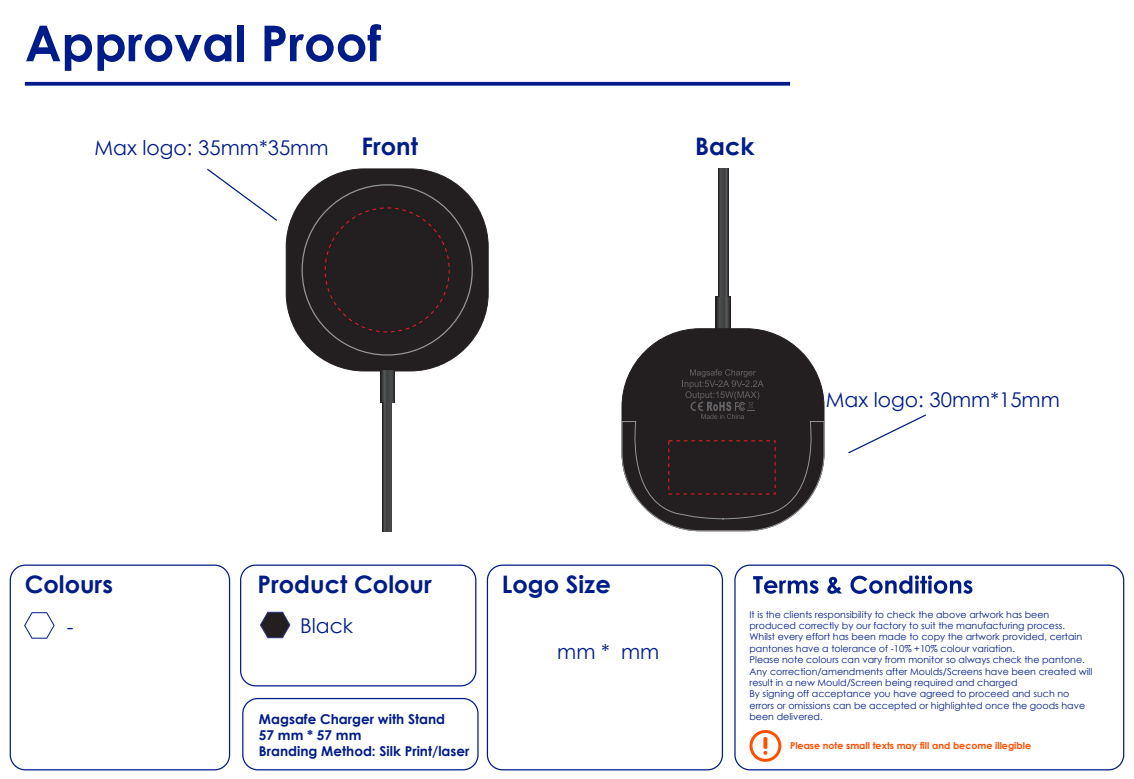
<style>
.page{position:relative;width:1134px;height:779px;background:#fff}
.page>*{position:absolute;margin:0;border:0;box-sizing:border-box;transform-origin:0 0}
.t1{font:700 24.12px "Century Gothic";color:#001c88}
.t2{font:20.38px "Century Gothic";color:#001c88}
.t3{font:700 13.5px/16.2px "Century Gothic";color:#001c88}
.t4{font:9.5px/11.4px "Century Gothic";color:#001c88}
.t5{font:700 9.5px "Century Gothic";color:#ff5000}
</style>
<div class="page">
<div style="left:10px;top:564px;width:220px;height:206px;border:1px solid #001c88;border-radius:15px"></div>
<div style="left:240px;top:564px;width:236px;height:122px;border:1px solid #001c88;border-radius:15px"></div>
<div style="left:242px;top:698px;width:237px;height:72px;border:1px solid #001c88;border-radius:15px"></div>
<svg style="left:260px;top:612px;width:30px;height:26px"></svg>
<svg style="left:25px;top:82px;width:765px;height:4px;fill:#001c88"></svg>
<svg style="left:26px;top:26px;width:205px;height:45px"></svg>
<div style="left:237px;top:25px;width:7px;height:36px;background:#001c88"></div>
<svg style="left:264px;top:24px;width:117px;height:38px"></svg>
<div style="left:734px;top:564px;width:390px;height:206px;border:1px solid #001c88;border-radius:15px"></div>
<svg style="left:753px;top:576px;width:65px;height:18px"></svg>
<svg style="left:827px;top:577px;width:15px;height:17px"></svg>
<svg style="left:850px;top:575px;width:122px;height:19px"></svg>
<svg style="left:749px;top:730px;width:32px;height:32px"></svg>
<div style="left:487px;top:564px;width:236px;height:206px;border:1px solid #001c88;border-radius:15px"></div>
<svg style="left:24px;top:612px;width:31px;height:27px"></svg>
<svg style="left:207px;top:168px;width:70px;height:53px"></svg>
<svg style="left:848px;top:414px;width:79px;height:40px"></svg>
<svg style="left:716px;top:297px;width:14px;height:31px"></svg>
<svg style="left:718px;top:168px;width:10px;height:129px"></svg>
<div style="left:622px;top:329px;width:202px;height:202px;background:#231f20;border-radius:78px"></div>
<svg style="left:622px;top:369px;width:202px;height:162px"></svg>
<div style="left:286px;top:169px;width:202px;height:202px;background:#231f20;border-radius:78px"></div>
<svg style="left:380px;top:371px;width:14px;height:32px"></svg>
<svg style="left:382px;top:403px;width:10px;height:128px"></svg>
<h2 class="t2" style="left:94px;top:133px;width:236px">Max logo: 35mm*35mm</h2>
<h1 class="t1" style="left:695px;top:128px;width:61px">Back</h1>
<h1 class="t1" style="left:362px;top:128px;width:58px">Front</h1>
<h1 class="t1" style="left:25px;top:566px;width:90px">Colours</h1>
<h1 class="t1" style="left:258px;top:566px;width:176px">Product Colour</h1>
<h1 class="t1" style="left:502px;top:566px;width:111px">Logo Size</h1>
<h2 class="t2" style="left:826px;top:385px;width:236px">Max logo: 30mm*15mm</h2>
<h2 class="t2" style="left:67px;top:612px;width:8px">-</h2>
<h2 class="t2" style="left:300px;top:612px;width:55px">Black</h2>
<h3 class="t3" style="left:259px;top:710px;width:212px">Magsafe Charger with Stand<br>57 mm * 57 mm<br>Branding Method: Silk Print/laser</h3>
<h2 class="t2" style="left:557px;top:637px;width:104px">mm * mm</h2>
<p class="t4" style="left:749px;top:608px;width:344px">It is the clients responsibility to check the above artwork has been produced correctly by our factory to suit the manufacturing process.<br>Whilst every effort has been made to copy the artwork provided, certain pantones have a tolerance of -10% +10% colour variation.<br>Please note colours can vary from monitor so always check the pantone.<br>Any correction/amendments after Moulds/Screens have been created will result in a new Mould/Screen being required and charged<br>By signing off acceptance you have agreed to proceed and such no errors or omissions can be accepted or highlighted once the goods have been delivered.</p>
<p class="t5" style="left:790px;top:738px;width:243px">Please note small texts may fill and become illegible</p>
</div>
